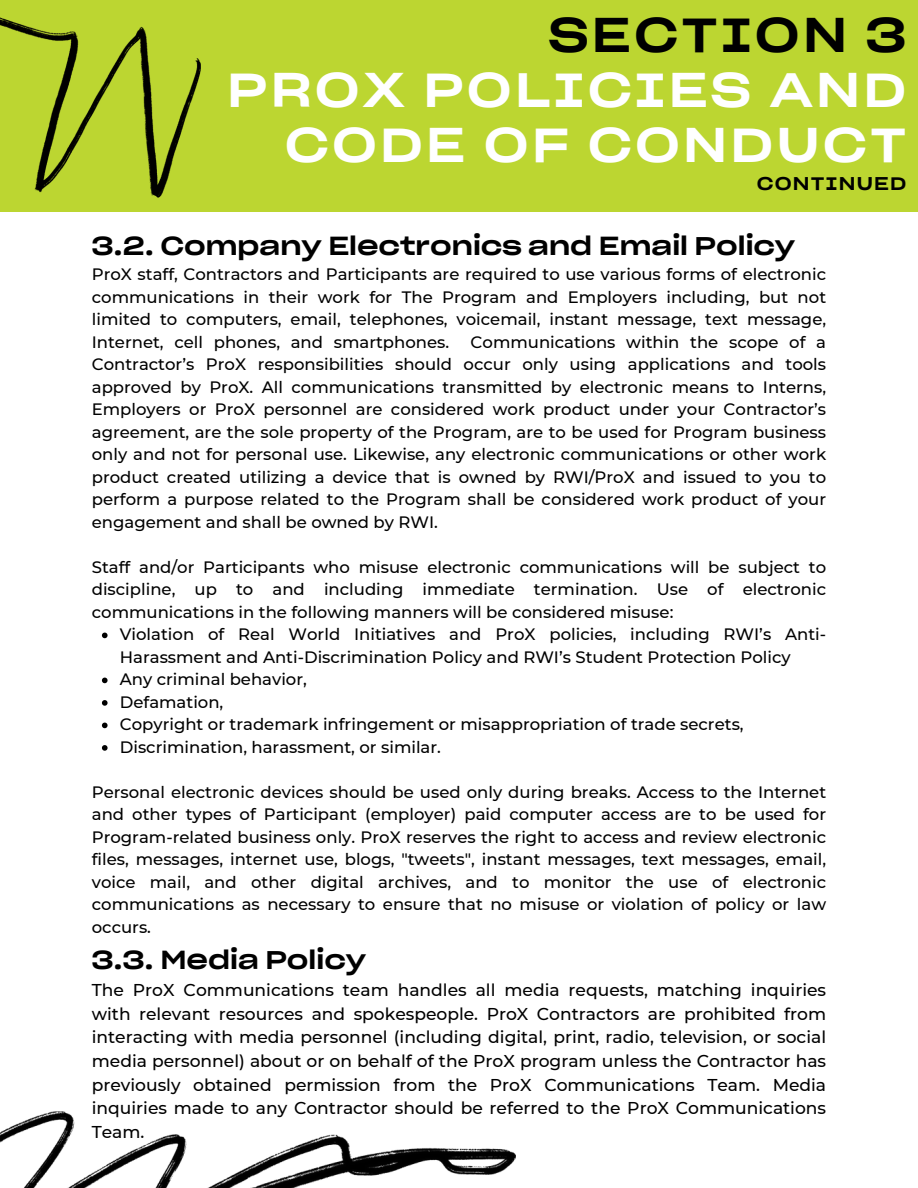
<style>
.page{position:relative;width:918px;height:1188px;background:#fff}
.page>*{position:absolute;margin:0;border:0;box-sizing:border-box;transform-origin:0 0}
.t1{font:47.55px/55.2px "Sharp Grotesk Medium 25";letter-spacing:.07em;color:#fff;text-align:right}
.t2{font:47.55px "Sharp Grotesk Medium 25";letter-spacing:.07em;color:#000}
.t3{font:25.5px "Sharp Grotesk Medium 25";color:#000}
.t4{font:18px "Sharp Grotesk Medium 25";letter-spacing:.07em;color:#000}
.t5{font:500 17.1px/23.7px "Montserrat";color:#000;text-align:justify}
.t6{font:500 16.5px/22.5px "Montserrat";color:#000;text-align:justify}
</style>
<div class="page">
<img style="left:0;top:1112px;width:516px;height:76px">
<div style="left:0;top:0;width:918px;height:211px;background:#bcd631"></div>
<img style="left:0;top:17px;width:200px;height:181px">
<svg style="left:102px;top:633px;width:6px;height:5px"></svg>
<svg style="left:102px;top:678px;width:6px;height:5px"></svg>
<svg style="left:102px;top:700px;width:6px;height:6px"></svg>
<svg style="left:102px;top:723px;width:6px;height:5px"></svg>
<svg style="left:102px;top:745px;width:6px;height:6px"></svg>
<h1 class="t2" style="left:549px;top:4px;width:359px">SECTION 3</h1>
<h1 class="t1" style="left:227px;top:62px;width:681px">PROX POLICIES AND<br>CODE OF CONDUCT</h1>
<p class="t4" style="left:757px;top:172px;width:151px">CONTINUED</p>
<h2 class="t3" style="left:92px;top:229px;width:705px">3.2. Company Electronics and Email Policy</h2>
<p class="t6" style="left:92px;top:263px;width:736px">ProX staff, Contractors and Participants are required to use various forms of electronic communications in their work for The Program and Employers including, but not limited to computers, email, telephones, voicemail, instant message, text message, Internet, cell phones, and smartphones.</p>
<p class="t6" style="left:92px;top:331px;width:736px;text-indent:379px">Communications within the scope of a Contractor’s ProX responsibilities should occur only using applications and tools approved by ProX. All communications transmitted by electronic means to Interns, Employers or ProX personnel are considered work product under your Contractor’s agreement, are the sole property of the Program, are to be used for Program business only and not for personal use. Likewise, any electronic communications or other work product created utilizing a device that is owned by RWI/ProX and issued to you to perform a purpose related to the Program shall be considered work product of your engagement and shall be owned by RWI.</p>
<p class="t6" style="left:92px;top:556px;width:736px">Staff and/or Participants who misuse electronic communications will be subject to discipline, up to and including immediate termination. Use of electronic communications in the following manners will be considered misuse:</p>
<p class="t6" style="left:120px;top:623px;width:708px;text-align:left">Violation of Real World Initiatives and ProX policies, including RWI’s Anti-Harassment and Anti-Discrimination Policy and RWI’s Student Protection Policy Any criminal behavior,<br>Defamation,<br>Copyright or trademark infringement or misappropriation of trade secrets, Discrimination, harassment, or similar.</p>
<p class="t6" style="left:92px;top:781px;width:736px">Personal electronic devices should be used only during breaks. Access to the Internet and other types of Participant (employer) paid computer access are to be used for Program-related business only. ProX reserves the right to access and review electronic files, messages, internet use, blogs, "tweets", instant messages, text messages, email, voice mail, and other digital archives, and to monitor the use of electronic communications as necessary to ensure that no misuse or violation of policy or law occurs.</p>
<h2 class="t3" style="left:92px;top:944px;width:276px">3.3. Media Policy</h2>
<p class="t5" style="left:92px;top:978px;width:736px">The ProX Communications team handles all media requests, matching inquiries with relevant resources and spokespeople. ProX Contractors are prohibited from interacting with media personnel (including digital, print, radio, television, or social media personnel) about or on behalf of the ProX program unless the Contractor has previously obtained permission from the ProX Communications Team. Media inquiries made to any Contractor should be referred to the ProX Communications Team.</p>
</div>
